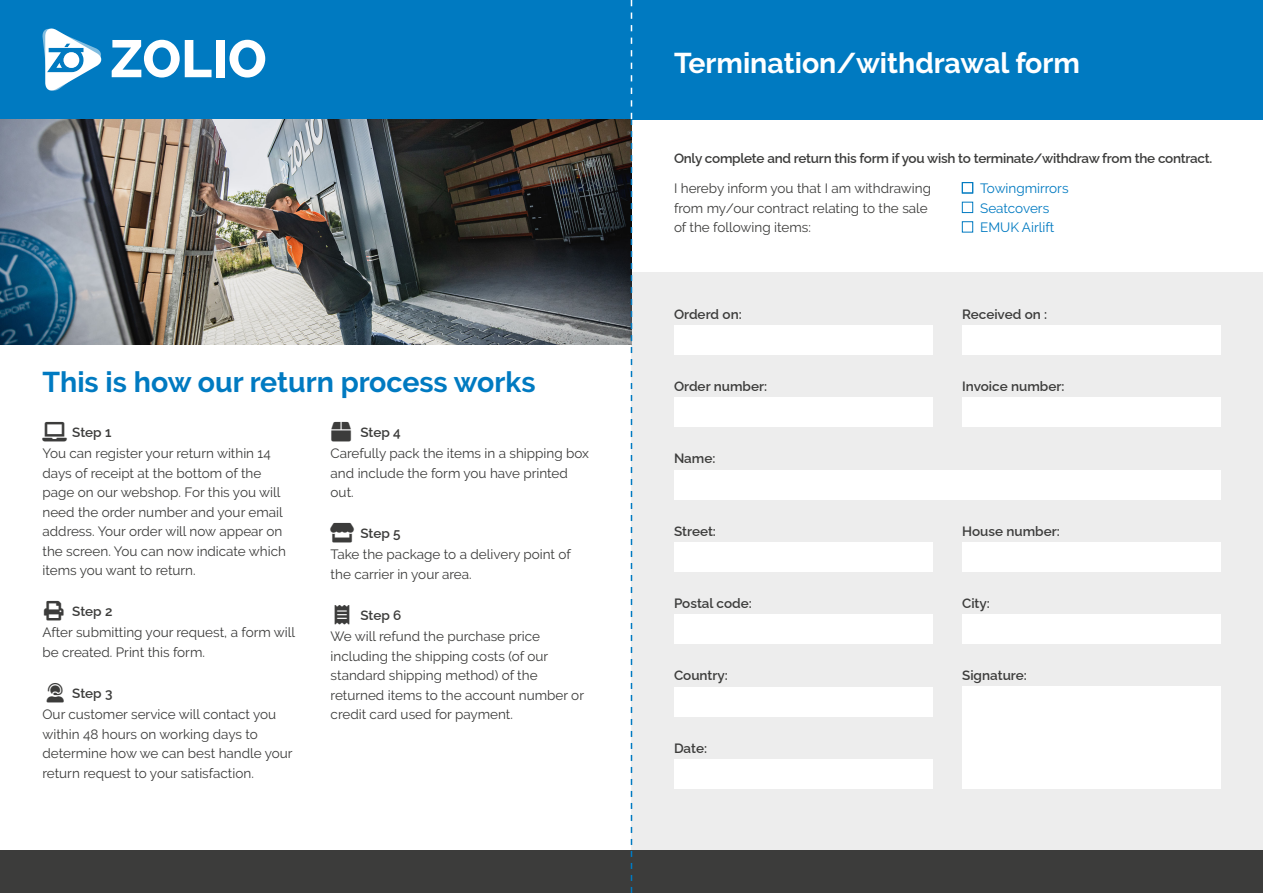
<style>
.page{position:relative;width:1263px;height:893px;background:#fff}
.page>*{position:absolute;margin:0;border:0;box-sizing:border-box;transform-origin:0 0}
.t1{font:700 28.5px "Raleway";color:#007ac1}
.t2{font:700 28.5px "Raleway";color:#fff}
.t3{font:13.5px/19.5px "Raleway";color:#3c3c3b}
.t4{font:600 13.5px "Raleway";letter-spacing:-.005em;color:#3c3c3b}
.t5{font:13.5px/19.5px "Raleway";color:#007ac1}
.s1{font-weight:600}
</style>
<div class="page">
<div style="left:631px;top:272px;width:632px;height:578px;background:#ededed"></div>
<div style="left:0;top:850px;width:1263px;height:43px;background:#3c3c3b"></div>
<div style="left:0;top:0;width:1263px;height:119px;background:#007ac1"></div>
<svg style="left:112px;top:40px;width:100px;height:38px"></svg>
<div style="left:216px;top:40px;width:8px;height:37px;background:#fff"></div>
<svg style="left:229px;top:40px;width:36px;height:38px"></svg>
<svg style="left:43px;top:29px;width:59px;height:62px"></svg>
<img style="left:0;top:119px;width:631px;height:225px">
<svg style="left:631px;top:0;width:1px;height:893px"></svg>
<div style="left:962px;top:182px;width:11px;height:11px;border:1px solid #007ac1"></div>
<div style="left:962px;top:202px;width:11px;height:11px;border:1px solid #007ac1"></div>
<div style="left:962px;top:222px;width:11px;height:10px;border:1px solid #007ac1"></div>
<div style="left:674px;top:325px;width:258px;height:30px;background:#fff"></div>
<div style="left:674px;top:398px;width:258px;height:29px;background:#fff"></div>
<div style="left:674px;top:542px;width:258px;height:30px;background:#fff"></div>
<div style="left:674px;top:614px;width:258px;height:30px;background:#fff"></div>
<div style="left:674px;top:687px;width:258px;height:29px;background:#fff"></div>
<div style="left:674px;top:759px;width:258px;height:30px;background:#fff"></div>
<div style="left:674px;top:470px;width:546px;height:30px;background:#fff"></div>
<div style="left:962px;top:325px;width:258px;height:30px;background:#fff"></div>
<div style="left:962px;top:398px;width:258px;height:29px;background:#fff"></div>
<div style="left:962px;top:542px;width:258px;height:30px;background:#fff"></div>
<div style="left:962px;top:614px;width:258px;height:30px;background:#fff"></div>
<div style="left:962px;top:687px;width:258px;height:102px;background:#fff"></div>
<h1 class="t1" style="left:43px;top:366px;width:495px">This is how our return process works</h1>
<p class="t4" style="left:72px;top:421px;width:41px">Step 1</p>
<p class="t3" style="left:43px;top:443px;width:245px">You can register your return within 14 days of receipt at the bottom of the page on our webshop. For this you will need the order number and your email address. Your order will now appear on the screen. You can now indicate which items you want to return.</p>
<p class="t3" style="left:43px;top:601px;width:254px;line-height:21px">■▼ <span class="s1">Step 2<br></span>After submitting your request, a form will</p>
<p class="t3" style="left:43px;top:642px;width:164px">be created. Print this form.</p>
<p class="t3" style="left:43px;top:683px;width:235px;line-height:21px;text-indent:4px">◆▲▲▼ <span class="s1">Step 3<br></span>Our customer service will contact you</p>
<p class="t3" style="left:43px;top:724px;width:252px">within 48 hours on working days to determine how we can best handle your return request to your satisfaction.</p>
<p class="t3" style="left:331px;top:422px;width:260px;line-height:21px">□ <span class="s1">Step 4<br></span>Carefully pack the items in a shipping box</p>
<p class="t3" style="left:331px;top:463px;width:239px">and include the form you have printed out.</p>
<p class="t3" style="left:331px;top:523px;width:242px;line-height:21px">▲▼□ <span class="s1">Step 5<br></span>Take the package to a delivery point of</p>
<p class="t3" style="left:331px;top:564px;width:143px">the carrier in your area.</p>
<p class="t3" style="left:331px;top:605px;width:211px;line-height:21px;text-indent:4px">▼ <span class="s1">Step 6<br></span>We will refund the purchase price</p>
<p class="t3" style="left:331px;top:646px;width:255px">including the shipping costs (of our standard shipping method) of the returned items to the account number or credit card used for payment.</p>
<h1 class="t2" style="left:674px;top:47px;width:408px">Termination/withdrawal form</h1>
<p class="t4" style="left:674px;top:147px;width:540px">Only complete and return this form if you wish to terminate/withdraw from the contract.</p>
<p class="t3" style="left:674px;top:178px;width:258px">I hereby inform you that I am withdrawing from my/our contract relating to the sale of the following items:</p>
<p class="t5" style="left:980px;top:178px;width:90px">Towingmirrors<br>Seatcovers<br>EMUK Airlift</p>
<p class="t4" style="left:674px;top:303px;width:69px">Orderd on:</p>
<p class="t4" style="left:962px;top:303px;width:87px">Received on :</p>
<p class="t4" style="left:674px;top:376px;width:95px">Order number:</p>
<p class="t4" style="left:962px;top:376px;width:104px">Invoice number:</p>
<p class="t4" style="left:674px;top:448px;width:43px">Name:</p>
<p class="t4" style="left:674px;top:520px;width:43px">Street:</p>
<p class="t4" style="left:962px;top:520px;width:99px">House number:</p>
<p class="t4" style="left:674px;top:592px;width:79px">Postal code:</p>
<p class="t4" style="left:962px;top:592px;width:29px">City:</p>
<p class="t4" style="left:674px;top:665px;width:55px">Country:</p>
<p class="t4" style="left:962px;top:665px;width:66px">Signature:</p>
<p class="t4" style="left:674px;top:737px;width:35px">Date:</p>
</div>
